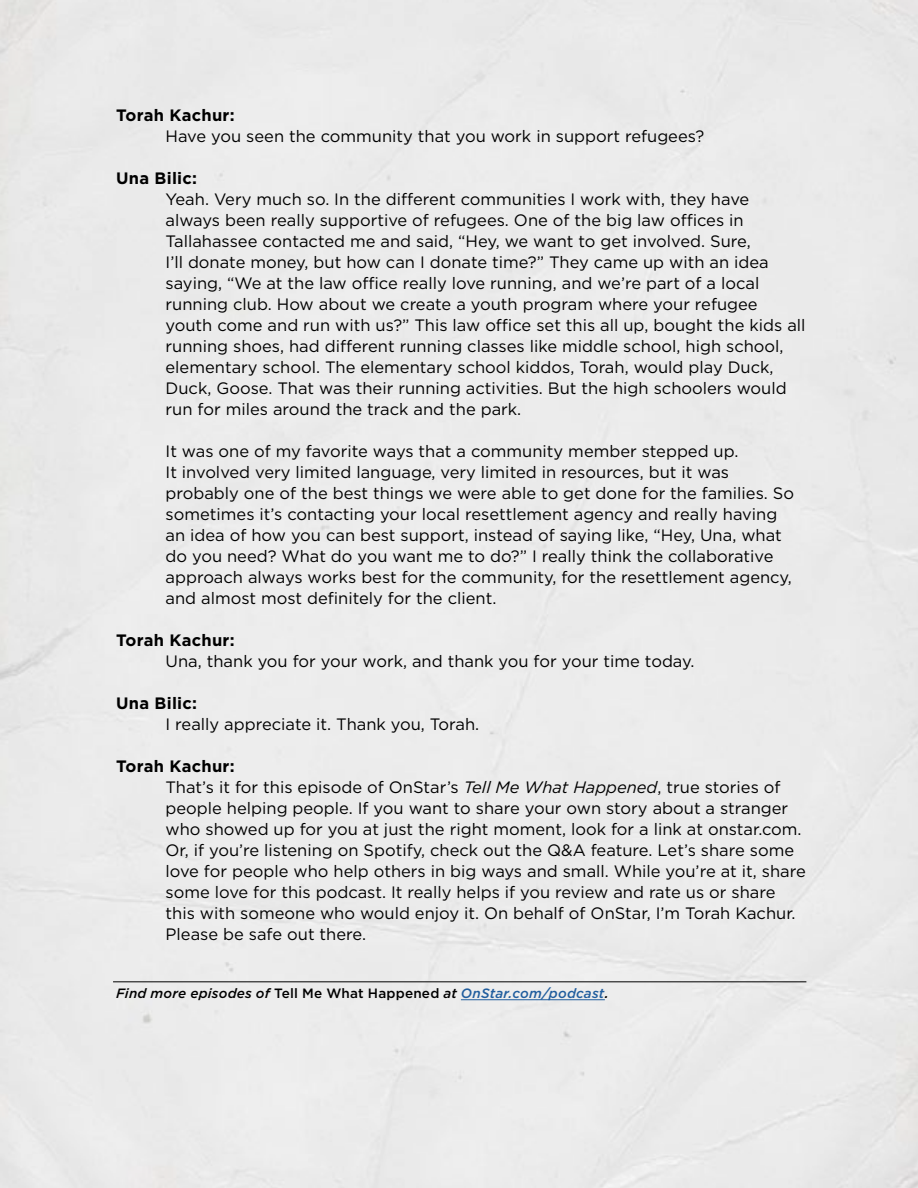
<style>
.page{position:relative;width:918px;height:1188px;background:#fff}
.page>*{position:absolute;margin:0;border:0;box-sizing:border-box;transform-origin:0 0}
.t1{font:16.5px/21px "Gotham";color:#000}
.t2{font:700 16.5px "Gotham";letter-spacing:.015em;color:#000}
.t3{font:italic 500 13.5px "Gotham";letter-spacing:.015em;color:#000}
.s1{font-weight:700}
.s2{font-style:italic}
.s3{font-style:normal}
.s4{color:#215e9e}
</style>
<div class="page">
<hr style="left:113px;top:981px;width:693px;height:1px;background:#000">
<hr style="left:461px;top:999px;width:144px;height:1px;background:#215e9e">
<p class="t2" style="left:116px;top:104px;width:120px">Torah Kachur:</p>
<p class="t1" style="left:166px;top:126px;width:540px">Have you seen the community that you work in support refugees?</p>
<p class="t2" style="left:116px;top:167px;width:83px">Una Bilic:</p>
<p class="t1" style="left:166px;top:189px;width:642px">Yeah. Very much so. In the different communities I work with, they have always been really supportive of refugees. One of the big law offices in Tallahassee contacted me and said, “Hey, we want to get involved. Sure,<br>I’ll donate money, but how can I donate time?” They came up with an idea saying, “We at the law office really love running, and we’re part of a local running club. How about we create a youth program where your refugee youth come and run with us?” This law office set this all up, bought the kids all running shoes, had different running classes like middle school, high school, elementary school. The elementary school kiddos, Torah, would play Duck, Duck, Goose. That was their running activities. But the high schoolers would run for miles around the track and the park.</p>
<p class="t1" style="left:166px;top:441px;width:630px">It was one of my favorite ways that a community member stepped up.<br>It involved very limited language, very limited in resources, but it was probably one of the best things we were able to get done for the families. So sometimes it’s contacting your local resettlement agency and really having an idea of how you can best support, instead of saying like, “Hey, Una, what do you need? What do you want me to do?” I really think the collaborative approach always works best for the community, for the resettlement agency, and almost most definitely for the client.</p>
<p class="t2" style="left:116px;top:629px;width:120px">Torah Kachur:</p>
<p class="t1" style="left:166px;top:651px;width:531px">Una, thank you for your work, and thank you for your time today.</p>
<p class="t2" style="left:116px;top:692px;width:83px">Una Bilic:</p>
<p class="t1" style="left:166px;top:714px;width:315px">I really appreciate it. Thank you, Torah.</p>
<p class="t1" style="left:166px;top:756px;width:642px;text-indent:-50px"><span class="s1">Torah Kachur:<br></span>That’s it for this episode of OnStar’s <span class="s2">Tell Me What Happened</span>, true stories of people helping people. If you want to share your own story about a stranger who showed up for you at just the right moment, look for a link at onstar.com.<br>Or, if you’re listening on Spotify, check out the Q&amp;A feature. Let’s share some love for people who help others in big ways and small. While you’re at it, share some love for this podcast. It really helps if you review and rate us or share this with someone who would enjoy it. On behalf of OnStar, I’m Torah Kachur.<br>Please be safe out there.</p>
<p class="t3" style="left:116px;top:985px;width:494px">Find more episodes of <span class="s3">Tell Me What Happened</span> at <span class="s4">OnStar.com/podcast</span>.</p>
</div>
